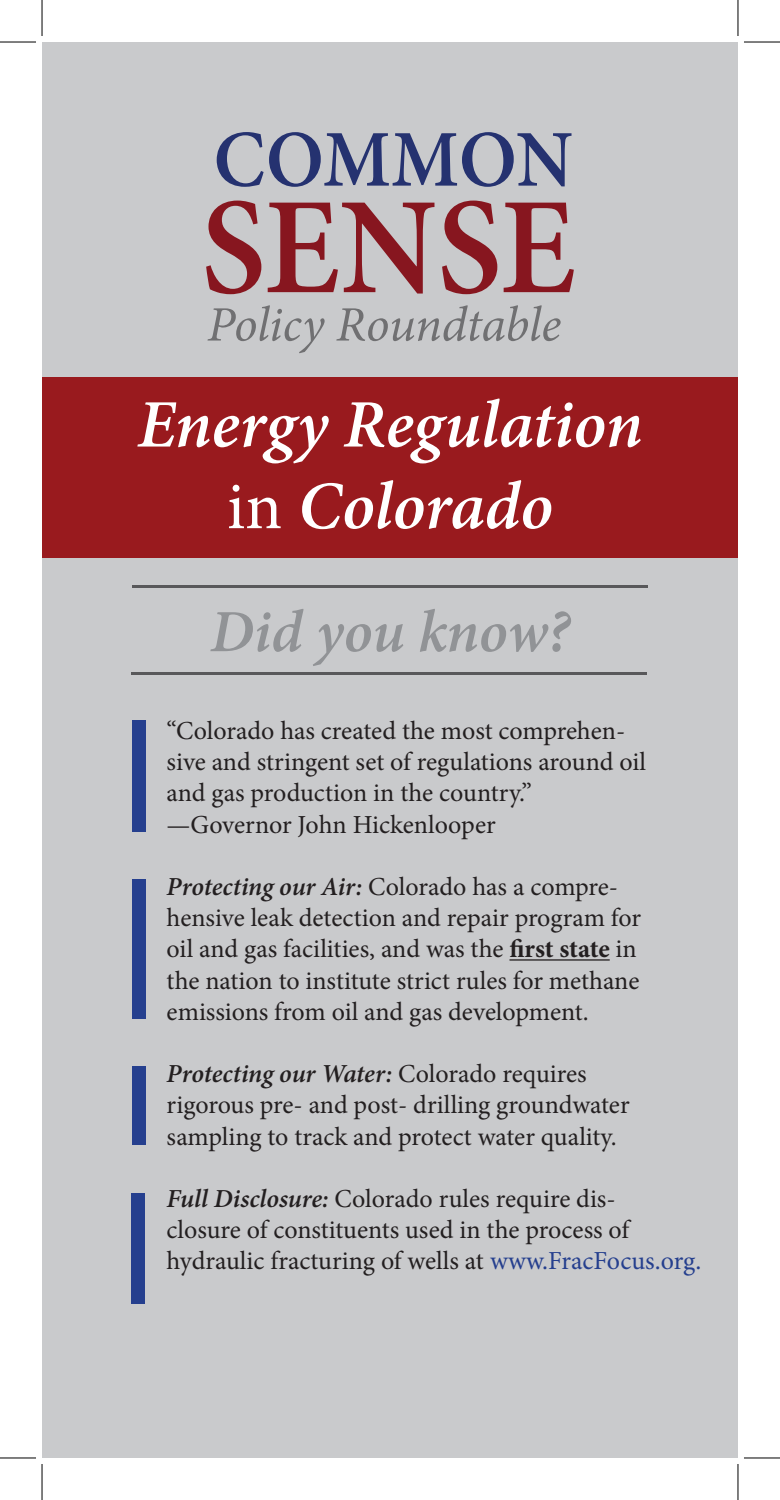
<style>
.page{position:relative;width:780px;height:1500px;background:#fff}
.page>*{position:absolute;margin:0;border:0;box-sizing:border-box;transform-origin:0 0}
.t1{font:italic 600 68px/81.6px "Minion Pro";color:#fff;text-align:center}
.t2{font:italic 600 60px "Minion Pro";letter-spacing:-.005em;color:#919396}
.t3{font:26px/31.2px "Minion Pro";letter-spacing:-.005em;color:#231f20}
.s1{font-weight:400;font-style:normal}
.s2{font-weight:600;font-style:italic}
.s3{font-weight:700}
.s4{color:#253f8e}
</style>
<div class="page">
<div style="left:42px;top:42px;width:696px;height:1416px;background:#c9cacc"></div>
<hr style="left:509px;top:959px;width:100px;height:1px;background:#231f20">
<div style="left:42px;top:378px;width:696px;height:180px;background:#991a1e"></div>
<div style="left:133px;top:720px;width:13px;height:111px;background:#253f8e"></div>
<div style="left:133px;top:879px;width:13px;height:140px;background:#253f8e"></div>
<div style="left:133px;top:1067px;width:13px;height:78px;background:#253f8e"></div>
<div style="left:131px;top:1193px;width:14px;height:110px;background:#253f8e"></div>
<svg style="left:217px;top:132px;width:354px;height:55px"></svg>
<svg style="left:207px;top:305px;width:353px;height:48px"></svg>
<svg style="left:206px;top:200px;width:367px;height:94px"></svg>
<hr style="left:131px;top:672px;width:516px;height:2px;background:#58585a">
<hr style="left:132px;top:585px;width:516px;height:3px;background:#58585a">
<hr style="left:0;top:42px;width:36px;height:1px;background:#000">
<hr style="left:744px;top:42px;width:36px;height:1px;background:#000">
<hr style="left:0;top:1457px;width:36px;height:1px;background:#000">
<hr style="left:744px;top:1457px;width:36px;height:1px;background:#000">
<hr style="left:42px;top:0;width:1px;height:36px;background:#000">
<hr style="left:42px;top:1464px;width:1px;height:36px;background:#000">
<hr style="left:737px;top:0;width:1px;height:36px;background:#000">
<hr style="left:737px;top:1464px;width:1px;height:36px;background:#000">
<h1 class="t1" style="left:137px;top:383px;width:507px">Energy Regulation <span class="s1">in</span> Colorado</h1>
<h2 class="t2" style="left:210px;top:590px;width:361px">Did you know?</h2>
<p class="t3" style="left:167px;top:715px;width:481px">“Colorado has created the most comprehen&shy;sive and stringent set of regulations around oil and gas production in the country.” —Governor John Hickenlooper</p>
<p class="t3" style="left:167px;top:871px;width:476px"><span class="s2">Protecting our Air:</span> Colorado has a compre&shy;hensive leak detection and repair program for oil and gas facilities, and was the <span class="s3">first state</span> in the nation to institute strict rules for methane emissions from oil and gas development.</p>
<p class="t3" style="left:167px;top:1058px;width:464px"><span class="s2">Protecting our Water:</span> Colorado requires rigorous pre- and post- drilling groundwater sampling to track and protect water quality.</p>
<p class="t3" style="left:167px;top:1183px;width:536px"><span class="s2">Full Disclosure:</span> Colorado rules require dis-<br>closure of constituents used in the process of hydraulic fracturing of wells at <span class="s4">www.FracFocus.org.</span></p>
</div>
